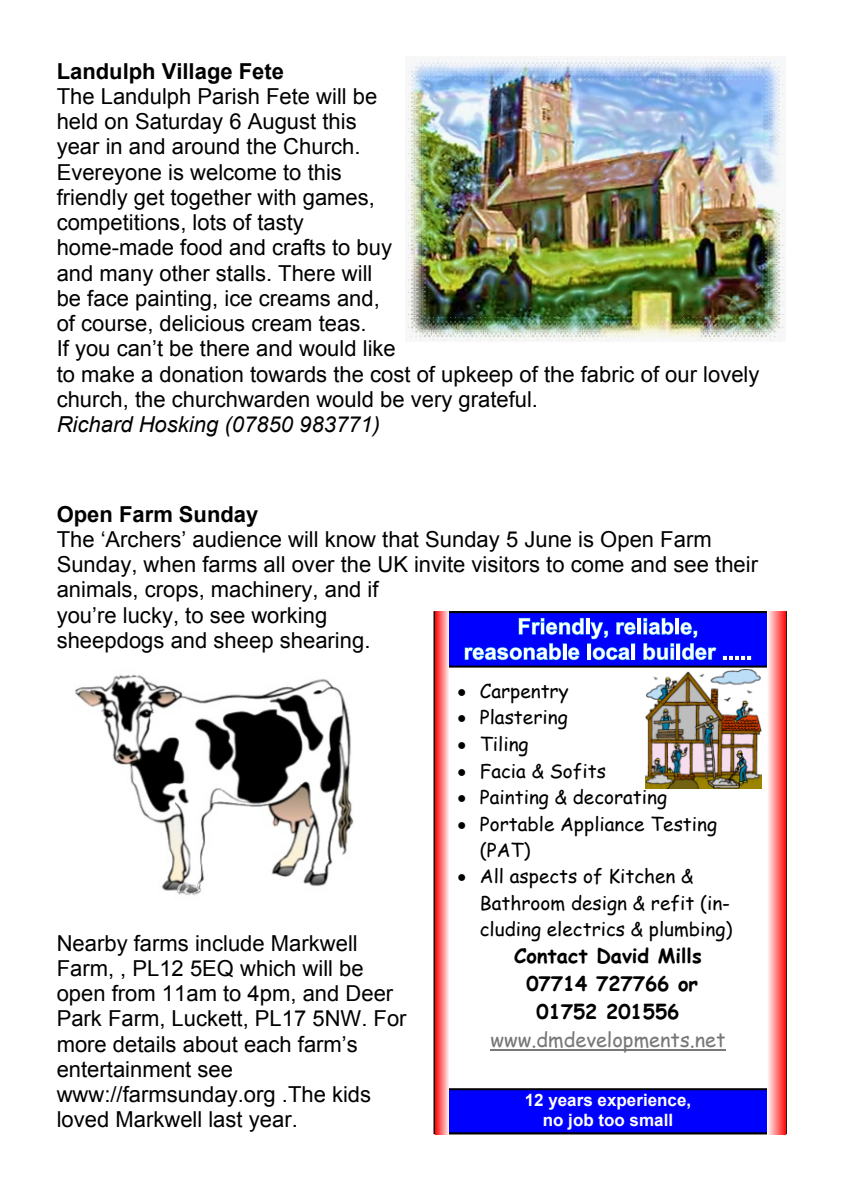
<style>
.page{position:relative;width:842px;height:1191px;background:#fff}
.page>*{position:absolute;margin:0;border:0;box-sizing:border-box;transform-origin:0 0}
.t1{font:22px/25.2px "Arial";color:#000}
.t2{font:700 22px "Arial";color:#000}
.t3{font:italic 22px "Arial";color:#000}
.t4{font:700 20px/27.8px "Comic Sans MS";color:#000;text-align:center}
.t5{font:20px "Comic Sans MS";color:#777}
.t6{font:19px/26px "Comic Sans MS";color:#000}
.t7{font:700 17px/19.4px "Arial";color:#fff;text-align:center}
</style>
<div class="page">
<hr style="left:490px;top:1049px;width:236px;height:1px;background:#777">
<img style="left:645px;top:670px;width:117px;height:119px">
<div style="left:436px;top:612px;width:345px;height:54px;background:#00f"></div>
<div style="left:435px;top:611px;width:347px;height:56px;border:2px solid #000"></div>
<svg style="left:518px;top:617px;width:66px;height:18px"></svg>
<hr style="left:586px;top:618px;width:3px;height:16px;background:#fff">
<svg style="left:590px;top:622px;width:18px;height:17px"></svg>
<svg style="left:616px;top:622px;width:20px;height:13px"></svg>
<hr style="left:638px;top:618px;width:3px;height:16px;background:#fff">
<svg style="left:643px;top:617px;width:31px;height:18px"></svg>
<hr style="left:675px;top:618px;width:4px;height:16px;background:#fff">
<svg style="left:464px;top:643px;width:97px;height:17px"></svg>
<hr style="left:563px;top:643px;width:3px;height:16px;background:#fff">
<svg style="left:568px;top:647px;width:12px;height:13px"></svg>
<hr style="left:588px;top:643px;width:3px;height:16px;background:#fff">
<svg style="left:592px;top:647px;width:38px;height:13px"></svg>
<hr style="left:632px;top:643px;width:3px;height:16px;background:#fff">
<svg style="left:643px;top:643px;width:31px;height:17px"></svg>
<hr style="left:677px;top:643px;width:3px;height:16px;background:#fff">
<svg style="left:680px;top:622px;width:37px;height:38px"></svg>
<svg style="left:723px;top:656px;width:28px;height:4px"></svg>
<div style="left:436px;top:1089px;width:348px;height:44px;background:#00f"></div>
<div style="left:435px;top:1088px;width:350px;height:46px;border:2px solid #000"></div>
<svg style="left:435px;top:611px;width:13px;height:523px;background:#ff7070"></svg>
<svg style="left:767px;top:611px;width:18px;height:524px;background:#ff8f8f"></svg>
<img style="left:406px;top:56px;width:379px;height:285px">
<img style="left:75px;top:674px;width:279px;height:221px">
<p class="t2" style="left:57px;top:63px;width:229px">Landulph Village Fete</p>
<p class="t1" style="left:57px;top:86px;width:704px">The Landulph Parish Fete will be<br>held on Saturday 6 August this<br>year in and around the Church.<br>Evereyone is welcome to this<br>friendly get together with games,<br>competitions, lots of tasty<br>home-made food and crafts to buy<br>and many other stalls. There will<br>be face painting, ice creams and,<br>of course, delicious cream teas.<br>If you can’t be there and would like<br>to make a donation towards the cost of upkeep of the fabric of our lovely church, the churchwarden would be very grateful.</p>
<p class="t3" style="left:57px;top:416px;width:325px">Richard Hosking (07850 983771)</p>
<p class="t2" style="left:57px;top:506px;width:203px">Open Farm Sunday</p>
<p class="t1" style="left:57px;top:529px;width:703px">The ‘Archers’ audience will know that Sunday 5 June is Open Farm<br>Sunday, when farms all over the UK invite visitors to come and see their</p>
<p class="t1" style="left:57px;top:579px;width:323px">animals, crops, machinery, and if you’re lucky, to see working sheepdogs and sheep shearing.</p>
<p class="t1" style="left:57px;top:932px;width:351px">Nearby farms include Markwell<br>Farm, , PL12 5EQ which will be open from 11am to 4pm, and Deer<br>Park Farm, Luckett, PL17 5NW. For more details about each farm’s entertainment see www://farmsunday.org .The kids loved Markwell last year.</p>
<p class="t6" style="left:457px;top:680px;width:113px">• Carpentry</p>
<p class="t6" style="left:457px;top:706px;width:112px">• Plastering</p>
<p class="t6" style="left:457px;top:733px;width:73px">• Tiling</p>
<p class="t6" style="left:457px;top:760px;width:150px">• Facia &amp; Sofits</p>
<p class="t6" style="left:457px;top:786px;width:211px">• Painting &amp; decorating</p>
<p class="t6" style="left:480px;top:813px;width:239px;text-indent:-22px">• Portable Appliance Testing (PAT)</p>
<p class="t6" style="left:480px;top:865px;width:254px;text-indent:-22px">• All aspects of Kitchen &amp;<br>Bathroom design &amp; refit (in&shy;cluding electrics &amp; plumbing)</p>
<p class="t4" style="left:514px;top:943px;width:189px">Contact David Mills<br>07714 727766 or<br>01752 201556</p>
<p class="t5" style="left:490px;top:1030px;width:237px">www.dmdevelopments.net</p>
<p class="t7" style="left:525px;top:1092px;width:168px">12 years experience, no job too small</p>
</div>
